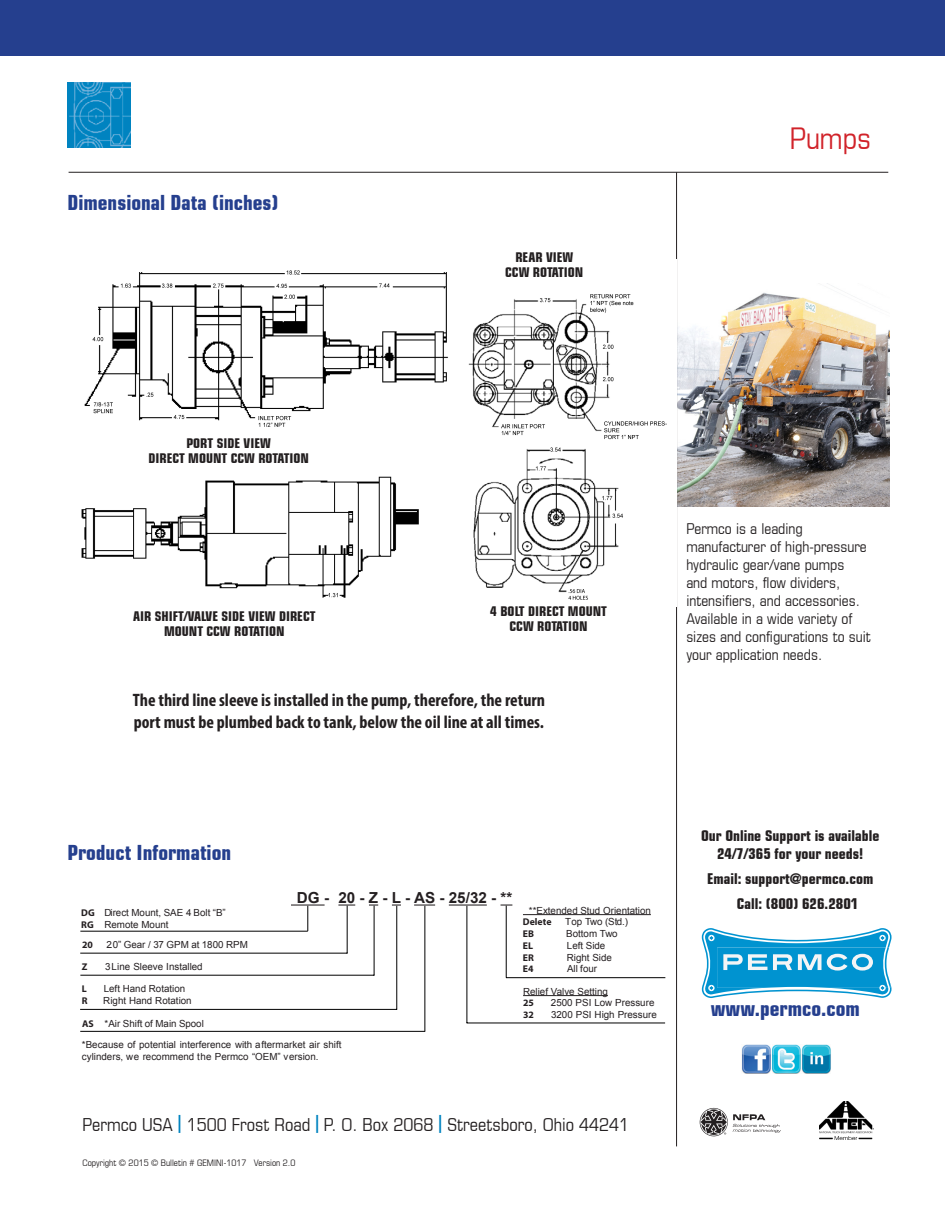
<style>
.page{position:relative;width:945px;height:1215px;background:#fff}
.page>*{position:absolute;margin:0;border:0;box-sizing:border-box;transform-origin:0 0}
.t1{font:condensed 30px "Eurostile";color:#d1232a}
.t2{font:700 condensed 21px "Eurostile";color:#253f8e}
.t3{font:700 condensed 18px/21.6px "Myriad Pro";color:#231f20}
.t4{font:condensed 18px "Eurostile";color:#231f20}
.t5{font:700 15.3px "Arial";color:#241f21}
.t6{font:condensed 15px/18px "Eurostile";color:#231f20}
.t7{font:700 condensed 15px/18px "Eurostile";color:#231f20;text-align:center}
.t8{font:700 condensed 13.5px/15px "Eurostile";color:#231f20;text-align:center}
.t9{font:9.75px/11.7px "Arial";color:#241f21}
.t10{font:700 9.75px/11.7px "Myriad Pro";color:#241f21}
.t11{font:condensed 9px "Eurostile";color:#231f20}
.s1{font-family:"Myriad Pro";font-weight:700}
.s2{font-family:"Helvetica Neue";font-weight:700;font-stretch:normal;color:#0083bf}
</style>
<div class="page">
<img style="left:677px;top:284px;width:213px;height:223px">
<img style="left:68px;top:83px;width:62px;height:64px">
<div style="left:0;top:0;width:945px;height:56px;background:#253f8e"></div>
<hr style="left:69px;top:172px;width:819px;height:1px;background:#231f20">
<hr style="left:676px;top:172px;width:1px;height:974px;background:#231f20">
<svg style="left:702px;top:928px;width:190px;height:70px"></svg>
<img style="left:699px;top:1107px;width:82px;height:30px">
<img style="left:819px;top:1101px;width:54px;height:39px">
<img style="left:742px;top:1045px;width:89px;height:29px">
<img style="left:81px;top:270px;width:586px;height:330px">
<hr style="left:291px;top:905px;width:34px;height:1px;background:#241f21">
<svg style="left:338px;top:905px;width:17px;height:1px"></svg>
<svg style="left:414px;top:905px;width:21px;height:1px"></svg>
<hr style="left:449px;top:905px;width:38px;height:1px;background:#241f21">
<hr style="left:523px;top:914px;width:64px;height:1px;background:#241f21">
<hr style="left:587px;top:914px;width:43px;height:1px;background:#241f21">
<svg style="left:630px;top:914px;width:21px;height:1px"></svg>
<svg style="left:307px;top:906px;width:1px;height:25px"></svg>
<hr style="left:347px;top:906px;width:1px;height:47px;background:#000">
<hr style="left:80px;top:953px;width:267px;height:1px;background:#000">
<hr style="left:374px;top:906px;width:1px;height:69px;background:#000">
<hr style="left:80px;top:975px;width:294px;height:1px;background:#000">
<hr style="left:396px;top:906px;width:1px;height:104px;background:#000">
<hr style="left:80px;top:1009px;width:317px;height:1px;background:#000">
<hr style="left:425px;top:906px;width:1px;height:125px;background:#000">
<hr style="left:467px;top:906px;width:1px;height:117px;background:#000">
<hr style="left:467px;top:1023px;width:198px;height:1px;background:#000">
<hr style="left:506px;top:906px;width:1px;height:72px;background:#000">
<hr style="left:506px;top:977px;width:159px;height:1px;background:#000">
<hr style="left:523px;top:995px;width:34px;height:1px;background:#241f21">
<hr style="left:557px;top:995px;width:51px;height:1px;background:#241f21">
<hr style="left:80px;top:931px;width:228px;height:1px;background:#000">
<hr style="left:80px;top:1031px;width:345px;height:1px;background:#000">
<p class="t2" style="left:68px;top:190px;width:213px">Dimensional Data (inches)</p>
<p class="t8" style="left:515px;top:249px;width:59px">REAR VIEW</p>
<p class="t8" style="left:505px;top:264px;width:80px">CCW ROTATION</p>
<p class="t1" style="left:790px;top:120px;width:83px">Pumps</p>
<p class="t8" style="left:187px;top:435px;width:86px">PORT SIDE VIEW</p>
<p class="t8" style="left:148px;top:450px;width:162px">DIRECT MOUNT CCW ROTATION</p>
<p class="t8" style="left:133px;top:609px;width:184px">AIR SHIFT/VALVE SIDE VIEW DIRECT<br>MOUNT CCW ROTATION</p>
<p class="t8" style="left:490px;top:604px;width:118px">4 BOLT DIRECT MOUNT<br>CCW ROTATION</p>
<p class="t3" style="left:133px;top:689px;width:414px">The third line sleeve is installed in the pump, therefore, the return port must be plumbed back to tank, below the oil line at all times.</p>
<p class="t6" style="left:686px;top:520px;width:186px">Permco is a leading manufacturer of high-pressure hydraulic gear/vane pumps<br>and motors, flow dividers, intensifiers, and accessories.<br>Available in a wide variety of sizes and configurations to suit your application needs.</p>
<p class="t2" style="left:68px;top:840px;width:165px">Product Information</p>
<p class="t10" style="left:81px;top:907px;width:15px">DG<br>RG</p>
<p class="t9" style="left:104px;top:907px;width:123px">Direct Mount, SAE 4 Bolt “B”<br>Remote Mount</p>
<p class="t10" style="left:82px;top:939px;width:12px">20</p>
<p class="t9" style="left:106px;top:939px;width:143px">2.0” Gear / 37 GPM at 1800 RPM</p>
<p class="t10" style="left:82px;top:961px;width:7px">Z</p>
<p class="t9" style="left:105px;top:961px;width:99px">3 Line Sleeve Installed</p>
<p class="t10" style="left:82px;top:983px;width:7px">L</p>
<p class="t9" style="left:104px;top:983px;width:83px">Left Hand Rotation</p>
<p class="t10" style="left:82px;top:995px;width:7px">R</p>
<p class="t9" style="left:103px;top:995px;width:90px">Right Hand Rotation</p>
<p class="t9" style="left:82px;top:1017px;width:123px"><span class="s1">AS</span> *Air Shift of Main Spool</p>
<h3 class="t5" style="left:297px;top:888px;width:217px">DG - 20 - Z - L - AS - 25/32 - **</h3>
<p class="t9" style="left:82px;top:1039px;width:261px">*Because of potential interference with aftermarket air shift cylinders, we recommend the Permco “OEM” version.</p>
<p class="t9" style="left:529px;top:904px;width:124px">**Extended Stud Orientation</p>
<p class="t10" style="left:523px;top:916px;width:30px">Delete</p>
<p class="t9" style="left:565px;top:916px;width:64px">Top Two (Std.)</p>
<p class="t10" style="left:523px;top:928px;width:13px">EB</p>
<p class="t9" style="left:566px;top:928px;width:53px">Bottom Two</p>
<p class="t10" style="left:523px;top:939px;width:12px">EL</p>
<p class="t9" style="left:567px;top:940px;width:40px">Left Side</p>
<p class="t10" style="left:523px;top:951px;width:13px">ER</p>
<p class="t9" style="left:567px;top:951px;width:47px">Right Side</p>
<p class="t10" style="left:523px;top:963px;width:12px">E4</p>
<p class="t9" style="left:567px;top:963px;width:32px">All four</p>
<p class="t9" style="left:523px;top:985px;width:86px">Relief Valve Setting</p>
<p class="t10" style="left:523px;top:997px;width:12px">25</p>
<p class="t9" style="left:551px;top:997px;width:105px">2500 PSI Low Pressure</p>
<p class="t10" style="left:523px;top:1009px;width:12px">32</p>
<p class="t9" style="left:551px;top:1009px;width:107px">3200 PSI High Pressure</p>
<p class="t4" style="left:83px;top:1113px;width:548px">Permco USA <span class="s2">|</span> 1500 Frost Road <span class="s2">|</span> P. O. Box 2068 <span class="s2">|</span> Streetsboro, Ohio 44241</p>
<p class="t11" style="left:83px;top:1158px;width:214px">Copyright © 2015 © Bulletin # GEMINI-1017 Version 2.0</p>
<p class="t7" style="left:701px;top:827px;width:180px">Our Online Support is available<br>24/7/365 for your needs!</p>
<p class="t7" style="left:707px;top:870px;width:168px">Email: support@permco.com</p>
<p class="t7" style="left:737px;top:894px;width:123px">Call: (800) 626.2801</p>
<p class="t2" style="left:711px;top:996px;width:151px">www.permco.com</p>
</div>
